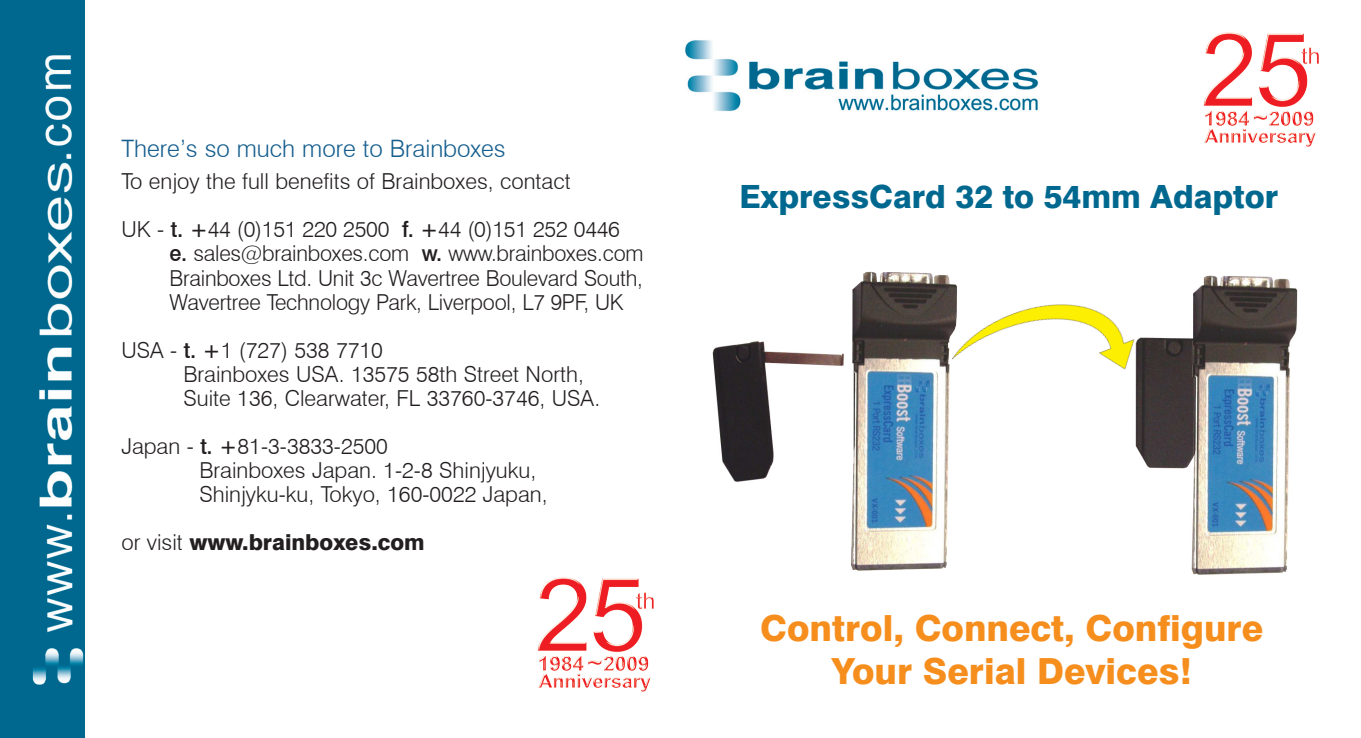
<style>
.page{position:relative;width:1361px;height:738px;background:#fff}
.page>*{position:absolute;margin:0;border:0;box-sizing:border-box;transform-origin:0 0}
.t1{font:800 36px/43.2px "Swiss 721 BT";color:#f68e1e;text-align:center}
.t2{font:800 32px "Swiss 721 BT";color:#00688f}
.t3{font:300 24px "Swiss 721 BT";color:#155e8e}
.t4{font:300 22px/24px "Swiss 721 BT";color:#231f20}
.t5{font:800 22px "Swiss 721 BT";color:#231f20}
.s1{font-weight:500}
.s2{font-weight:300}
</style>
<div class="page">
<img style="left:1203px;top:32px;width:116px;height:115px">
<img style="left:685px;top:40px;width:354px;height:72px">
<img style="left:1135px;top:275px;width:163px;height:300px">
<img style="left:712px;top:341px;width:129px;height:141px">
<img style="left:969px;top:275px;width:182px;height:155px">
<img style="left:841px;top:271px;width:128px;height:300px">
<img style="left:537px;top:577px;width:117px;height:115px">
<div style="left:0;top:0;width:85px;height:737px;background:#00688f"></div>
<img style="left:32px;top:55px;width:52px;height:630px">
<p class="t3" style="left:121px;top:134px;width:386px">There’s so much more to Brainboxes</p>
<p class="t4" style="left:121px;top:157px;width:500px;line-height:48px">To enjoy the full benefits of Brainboxes, contact<br>UK - <span class="s1">t. +</span>44 (0)151 220 2500 <span class="s1">f. +</span>44 (0)151 252 0446</p>
<p class="t4" style="left:169px;top:241px;width:475px;text-align:justify"><span class="s1">e.</span> sales@brainboxes.com <span class="s1">w.</span> www.brainboxes.com Brainboxes Ltd. Unit 3c Wavertree Boulevard South, Wavertree Technology Park, Liverpool, L7 9PF, UK</p>
<p class="t4" style="left:183px;top:337px;width:418px;text-indent:-62px">USA - <span class="s1">t. +</span>1 (727) 538 7710<br>Brainboxes USA. 13575 58th Street North,<br>Suite 136, Clearwater, FL 33760-3746, USA.</p>
<p class="t4" style="left:199px;top:433px;width:349px;text-indent:-78px">Japan - <span class="s1">t. +</span>81-3-3833-2500<br>Brainboxes Japan. 1-2-8 Shinjyuku,<br>Shinjyku-ku, Tokyo, 160-0022 Japan,</p>
<p class="t5" style="left:121px;top:528px;width:305px"><span class="s2">or visit</span> www.brainboxes.com</p>
<h2 class="t2" style="left:739px;top:177px;width:540px">ExpressCard 32 to 54mm Adaptor</h2>
<h1 class="t1" style="left:760px;top:605px;width:504px">Control, Connect, Configure<br>Your Serial Devices!</h1>
</div>
